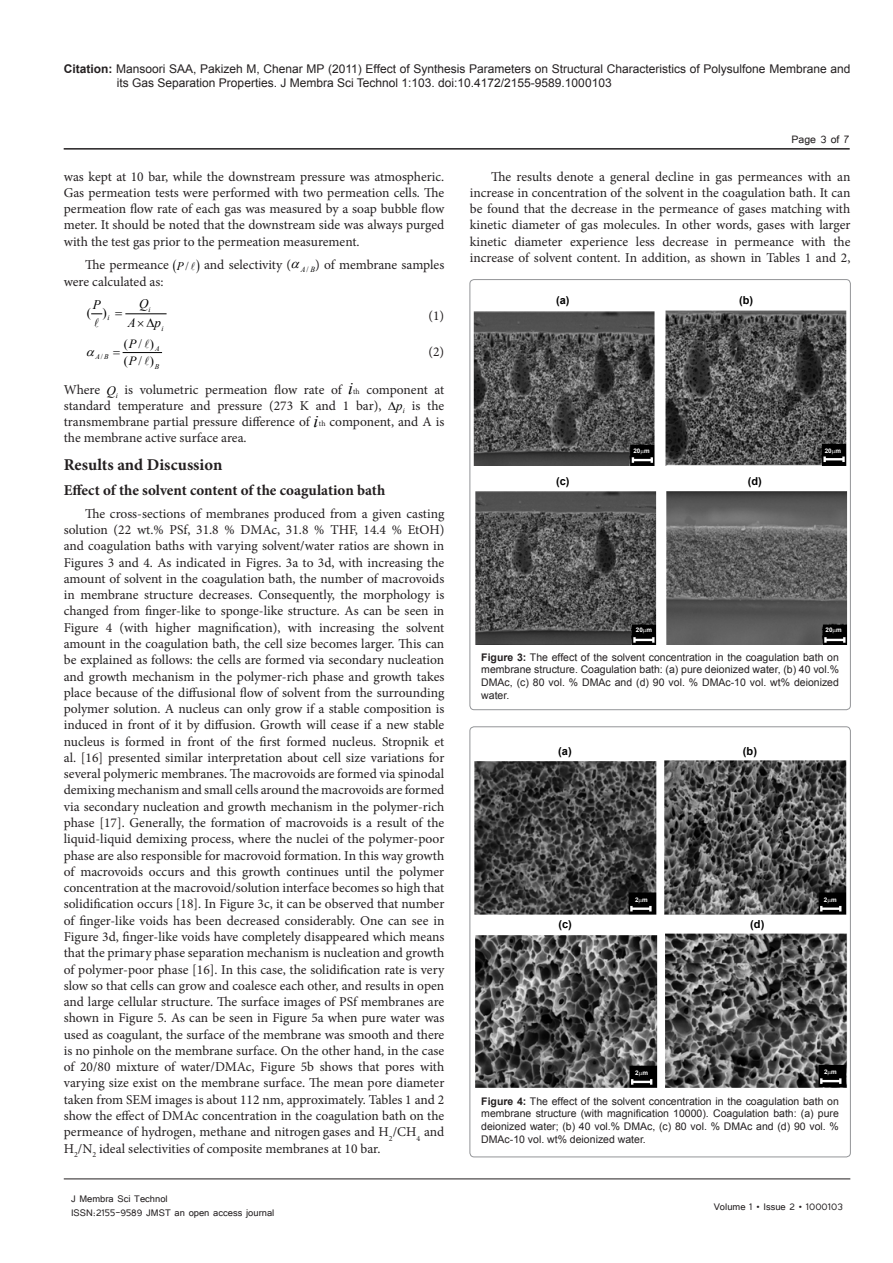
<style>
.page{position:relative;width:893px;height:1263px;background:#fff}
.page>*{position:absolute;margin:0;border:0;box-sizing:border-box;transform-origin:0 0}
.t1{font:italic 17.55px "Times New Roman";color:#000}
.t2{font:700 16.5px "Minion Pro";color:#231f20}
.t3{font:700 15px "Minion Pro";color:#231f20}
.t4{font:13.5px/16.4px "Minion Pro";letter-spacing:-.005em;color:#231f20;text-align:justify}
.t5{font:13.5px "Tunga";color:#231f20}
.t6{font:italic 13.05px "Times New Roman";color:#000}
.t7{font:13.05px/10.2px "Times New Roman";color:#000;text-align:center}
.t8{font:italic 12.75px "Times New Roman";color:#000}
.t9{font:12.6px/17.7px "Times New Roman";color:#000}
.t10{font:12.6px "MT Extra";color:#000}
.t11{font:italic 12.6px "Times New Roman";color:#000}
.t12{font:12px/14.4px "Arial";color:#231f20}
.t13{font:12px/14.4px "Tunga";color:#231f20}
.t14{font:italic 11.7px "Times New Roman";color:#000}
.t15{font:700 11.1px "Arial";color:#000}
.t16{font:700 10.95px "Arial";color:#000}
.t17{font:10.5px/12.6px "Arial";color:#231f20;text-align:justify}
.t18{font:italic 7.8px "Times New Roman";color:#000}
.t19{font:italic 7.65px "Times New Roman";color:#000}
.t20{font:italic 7.35px "Times New Roman";color:#000}
.t21{font:7.35px "Times New Roman";color:#000}
.t22{font:700 6.3px "Arial";color:#fff}
.s1{font-weight:700}
.s2{font-style:normal}
.s3{font-family:"MT Extra";font-style:normal}
.s4{font-family:"MT Extra"}
.s5{font-style:italic}
.s6{font-size:7.8px}
</style>
<div class="page">
<hr style="left:64px;top:148px;width:786px;height:2px;background:#231f20">
<hr style="left:64px;top:1179px;width:786px;height:1px;background:#231f20">
<hr style="left:126px;top:314px;width:40px;height:1px;background:#000">
<hr style="left:123px;top:352px;width:39px;height:1px;background:#000">
<img style="left:473px;top:310px;width:374px;height:335px">
<div style="left:553px;top:475px;width:21px;height:12px;background:#fff"></div>
<div style="left:744px;top:473px;width:20px;height:16px;background:#fff"></div>
<div style="left:632px;top:446px;width:19px;height:9px;background:#000"></div>
<div style="left:824px;top:446px;width:18px;height:9px;background:#000"></div>
<div style="left:824px;top:625px;width:19px;height:9px;background:#000"></div>
<div style="left:635px;top:625px;width:18px;height:9px;background:#000"></div>
<img style="left:474px;top:760px;width:373px;height:328px">
<div style="left:555px;top:918px;width:18px;height:14px;background:#fff"></div>
<div style="left:749px;top:918px;width:17px;height:14px;background:#fff"></div>
<div style="left:634px;top:895px;width:18px;height:9px;background:#000"></div>
<div style="left:823px;top:895px;width:18px;height:9px;background:#000"></div>
<div style="left:823px;top:1067px;width:18px;height:9px;background:#000"></div>
<div style="left:634px;top:1068px;width:19px;height:9px;background:#000"></div>
<p class="t12" style="left:117px;top:61px;width:735px;text-indent:-53px"><span class="s1">Citation:</span> Mansoori SAA, Pakizeh M, Chenar MP (2011) Effect of Synthesis Parameters on Structural Characteristics of Polysulfone Membrane and its Gas Separation Properties. J Membra Sci Technol 1:103. doi:10.4172/2155-9589.1000103</p>
<p class="t4" style="left:64px;top:168px;width:382px">was kept at 10 bar, while the downstream pressure was atmospheric.<br>Gas permeation tests were performed with two permeation cells. The permeation flow rate of each gas was measured by a soap bubble flow meter. It should be noted that the downstream side was always purged with the test gas prior to the permeation measurement.</p>
<p class="t4" style="left:85px;top:257px;width:85px">The permeance</p>
<p class="t14" style="left:177px;top:258px;width:20px">P<span class="s2">/</span><span class="s3">l</span></p>
<p class="t4" style="left:204px;top:257px;width:89px">and selectivity (</p>
<p class="t18" style="left:301px;top:264px;width:16px">A<span class="s2">/</span>B</p>
<p class="t4" style="left:315px;top:257px;width:131px">) of membrane samples</p>
<p class="t4" style="left:64px;top:273px;width:101px">were calculated as:</p>
<p class="t19" style="left:161px;top:323px;width:4px">i</p>
<p class="t6" style="left:93px;top:295px;width:9px">P</p>
<p class="t6" style="left:139px;top:295px;width:11px">Q</p>
<p class="t7" style="left:87px;top:307px;width:21px">( ) <span class="s4">l</span></p>
<p class="t4" style="left:428px;top:307px;width:17px">(1)</p>
<p class="t20" style="left:155px;top:361px;width:6px">B</p>
<p class="t19" style="left:149px;top:304px;width:4px">i</p>
<p class="t19" style="left:108px;top:312px;width:4px">i</p>
<p class="t6" style="left:128px;top:314px;width:9px">A</p>
<p class="t6" style="left:147px;top:314px;width:16px">∆p</p>
<p class="t9" style="left:124px;top:335px;width:32px">( /)</p>
<p class="t10" style="left:144px;top:338px;width:7px">l</p>
<p class="t9" style="left:124px;top:335px;width:32px;text-indent:5px"><span class="s5">P<br></span>( /)</p>
<p class="t20" style="left:155px;top:343px;width:6px">A</p>
<p class="t4" style="left:428px;top:344px;width:17px">(2)</p>
<p class="t21" style="left:101px;top:351px;width:4px">/</p>
<p class="t20" style="left:96px;top:351px;width:15px">A B</p>
<p class="t10" style="left:144px;top:355px;width:7px">l</p>
<p class="t11" style="left:129px;top:353px;width:9px">P</p>
<p class="t4" style="left:64px;top:381px;width:38px">Where</p>
<p class="t8" style="left:106px;top:381px;width:13px">Q<sub>i</sub></p>
<p class="t4" style="left:125px;top:381px;width:219px">is volumetric permeation flow rate of</p>
<p class="t1" style="left:348px;top:376px;width:6px">i</p>
<p class="t4" style="left:64px;top:381px;width:382px;text-indent:289px"><span class="s6">th</span> component at standard temperature and pressure (273 K and 1 bar),</p>
<p class="t8" style="left:388px;top:397px;width:18px">∆p<sub>i</sub></p>
<p class="t4" style="left:412px;top:398px;width:34px">is the</p>
<p class="t4" style="left:64px;top:414px;width:247px">transmembrane partial pressure difference of</p>
<p class="t1" style="left:313px;top:409px;width:6px">i</p>
<p class="t4" style="left:319px;top:414px;width:127px"><span class="s6">th</span> component, and A is</p>
<p class="t4" style="left:64px;top:430px;width:184px">the membrane active surface area.</p>
<p class="t2" style="left:64px;top:453px;width:160px">Results and Discussion</p>
<p class="t3" style="left:64px;top:479px;width:323px">Effect of the solvent content of the coagulation bath</p>
<p class="t4" style="left:64px;top:505px;width:382px;text-indent:21px">The cross-sections of membranes produced from a given casting solution (22 wt.% PSf, 31.8 % DMAc, 31.8 % THF, 14.4 % EtOH) and coagulation baths with varying solvent/water ratios are shown in Figures 3 and 4. As indicated in Figres. 3a to 3d, with increasing the amount of solvent in the coagulation bath, the number of macrovoids in membrane structure decreases. Consequently, the morphology is changed from finger-like to sponge-like structure. As can be seen in Figure 4 (with higher magnification), with increasing the solvent amount in the coagulation bath, the cell size becomes larger. This can be explained as follows: the cells are formed via secondary nucleation and growth mechanism in the polymer-rich phase and growth takes place because of the diffusional flow of solvent from the surrounding polymer solution. A nucleus can only grow if a stable composition is induced in front of it by diffusion. Growth will cease if a new stable nucleus is formed in front of the first formed nucleus. Stropnik et al. [16] presented similar interpretation about cell size variations for several polymeric membranes. The macrovoids are formed via spinodal demixing mechanism and small cells around the macrovoids are formed via secondary nucleation and growth mechanism in the polymer-rich phase [17]. Generally, the formation of macrovoids is a result of the liquid-liquid demixing process, where the nuclei of the polymer-poor phase are also responsible for macrovoid formation. In this way growth of macrovoids occurs and this growth continues until the polymer concentration at the macrovoid/solution interface becomes so high that solidification occurs [18]. In Figure 3c, it can be observed that number of finger-like voids has been decreased considerably. One can see in Figure 3d, finger-like voids have completely disappeared which means that the primary phase separation mechanism is nucleation and growth of polymer-poor phase [16]. In this case, the solidification rate is very slow so that cells can grow and coalesce each other, and results in open and large cellular structure. The surface images of PSf membranes are shown in Figure 5. As can be seen in Figure 5a when pure water was used as coagulant, the surface of the membrane was smooth and there is no pinhole on the membrane surface. On the other hand, in the case of 20/80 mixture of water/DMAc, Figure 5b shows that pores with varying size exist on the membrane surface. The mean pore diameter taken from SEM images is about 112 nm, approximately. Tables 1 and 2 show the effect of DMAc concentration in the coagulation bath on the permeance of hydrogen, methane and nitrogen gases and H<sub>2</sub>/CH<sub>4</sub> and H<sub>2</sub>/N<sub>2</sub> ideal selectivities of composite membranes at 10 bar.</p>
<p class="t13" style="left:71px;top:1190px;width:205px">J Membra Sci Technol<br>ISSN:2155-9589 JMST an open access journal</p>
<p class="t5" style="left:792px;top:131px;width:59px">Page 3 of 7</p>
<p class="t4" style="left:470px;top:168px;width:382px;text-indent:21px">The results denote a general decline in gas permeances with an increase in concentration of the solvent in the coagulation bath. It can be found that the decrease in the permeance of gases matching with kinetic diameter of gas molecules. In other words, gases with larger kinetic diameter experience less decrease in permeance with the increase of solvent content. In addition, as shown in Tables 1 and 2,</p>
<p class="t16" style="left:556px;top:293px;width:15px">(a)</p>
<p class="t16" style="left:739px;top:293px;width:16px">(b)</p>
<p class="t22" style="left:633px;top:446px;width:18px">20 m</p>
<p class="t22" style="left:825px;top:446px;width:18px">20 m</p>
<p class="t16" style="left:556px;top:474px;width:15px">(c)</p>
<p class="t16" style="left:748px;top:474px;width:16px">(d)</p>
<p class="t22" style="left:636px;top:626px;width:18px">20 m</p>
<p class="t22" style="left:825px;top:626px;width:18px">20 m</p>
<p class="t17" style="left:481px;top:651px;width:359px"><span class="s1">Figure 3:</span> The effect of the solvent concentration in the coagulation bath on membrane structure. Coagulation bath: (a) pure deionized water, (b) 40 vol.% DMAc, (c) 80 vol. % DMAc and (d) 90 vol. % DMAc-10 vol. wt% deionized water.</p>
<p class="t15" style="left:558px;top:743px;width:15px">(a)</p>
<p class="t15" style="left:743px;top:743px;width:16px">(b)</p>
<p class="t22" style="left:635px;top:896px;width:14px">2 m</p>
<p class="t22" style="left:824px;top:896px;width:14px">2 m</p>
<p class="t15" style="left:558px;top:917px;width:15px">(c)</p>
<p class="t15" style="left:750px;top:917px;width:16px">(d)</p>
<p class="t22" style="left:635px;top:1068px;width:14px">2 m</p>
<p class="t22" style="left:824px;top:1068px;width:14px">2 m</p>
<p class="t17" style="left:481px;top:1095px;width:359px"><span class="s1">Figure 4:</span> The effect of the solvent concentration in the coagulation bath on membrane structure (with magnification 10000). Coagulation bath: (a) pure deionized water; (b) 40 vol.% DMAc, (c) 80 vol. % DMAc and (d) 90 vol. % DMAc-10 vol. wt% deionized water.</p>
<p class="t13" style="left:714px;top:1199px;width:131px">Volume 1 • Issue 2 • 1000103</p>
</div>
